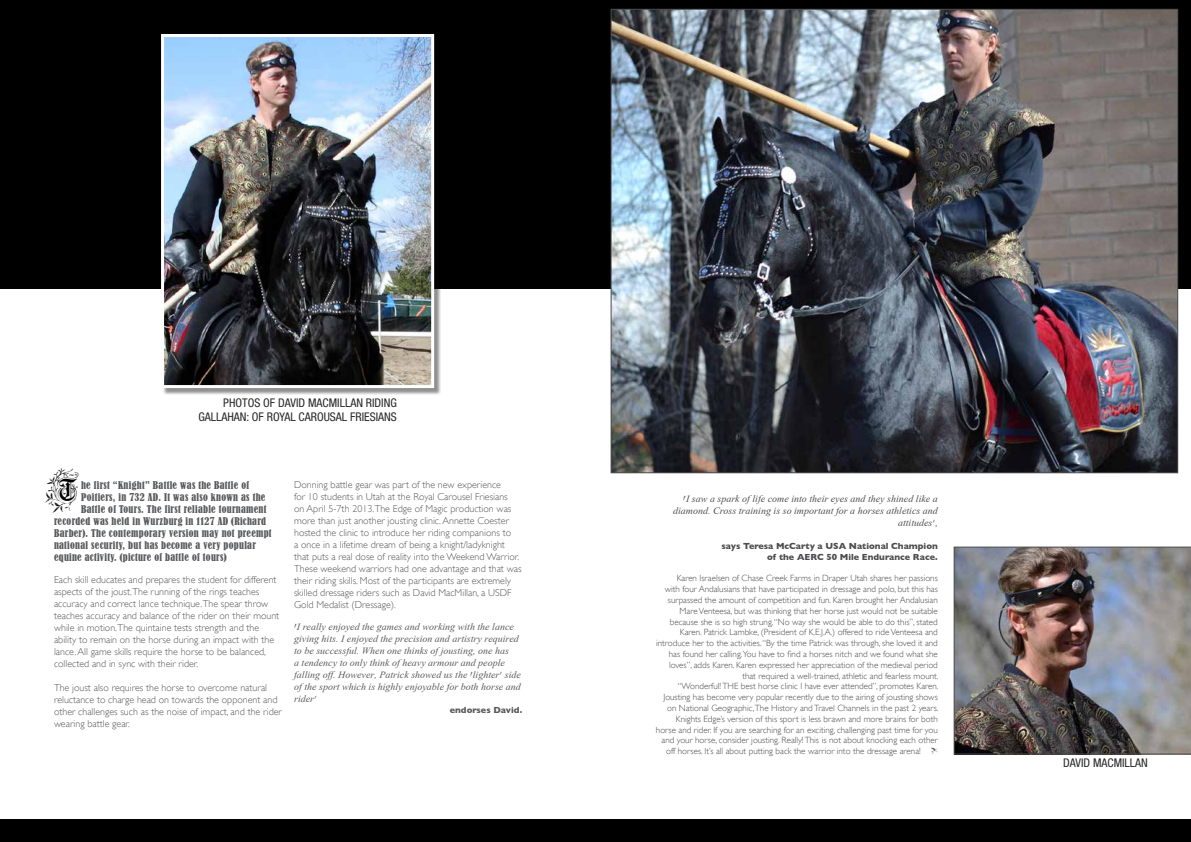
<style>
.page{position:relative;width:1191px;height:842px;background:#fff}
.page>*{position:absolute;margin:0;border:0;box-sizing:border-box;transform-origin:0 0}
.t1{font:46px "Foliar Initials";color:#000}
.t2{font:condensed 12px/14.4px "Helvetica Neue LT Std";color:#292829;text-align:right}
.t3{font:300 10px/12px "Gill Sans";color:#58595b}
.t4{font:condensed 10px "Bernard";letter-spacing:.03em;color:#58595b}
.t5{font:italic 10px "AHD Symbol";color:#58595b}
.t6{font:italic 10px "AHD Symbol";color:#4d4d4f}
.t7{font:300 9px/10.8px "Gill Sans";color:#4d4d4f;text-align:right}
.t8{font:700 9px/10.8px "Gill Sans";color:#4d4d4f;text-align:right}
.t9{font:700 9px "Gill Sans";color:#58595b}
.s1{font-family:"Mythical&Hoplite Noodgies";font-weight:400;color:#58595b}
</style>
<div class="page">
<div style="left:0;top:0;width:1191px;height:288px;background:#000"></div>
<img style="left:953px;top:547px;width:238px;height:207px">
<img style="left:613px;top:11px;width:563px;height:460px">
<div style="left:162px;top:35px;width:279px;height:360px;background:#000;opacity:.44"></div>
<img style="left:165px;top:38px;width:265px;height:346px">
<div style="left:161px;top:34px;width:273px;height:354px;border:3px solid #fff"></div>
<div style="left:0;top:819px;width:1191px;height:23px;background:#000"></div>
<h2 class="t2" style="left:198px;top:395px;width:200px">PHOTOS OF DAVID MACM ILLAN RIDING<br>GALLAHAN: OF ROYAL CAROUSAL FRIESIANS</h2>
<h1 class="t1" style="left:59px;top:468px;width:20px">T</h1>
<p class="t4" style="left:81px;top:479px;width:170px">he first “Knight” Battle was the Battle of</p>
<p class="t4" style="left:81px;top:491px;width:186px">Poitiers, in 732 AD. It was also known as the</p>
<p class="t4" style="left:81px;top:503px;width:187px">Battle of Tours. The first reliable tournament</p>
<p class="t4" style="left:54px;top:515px;width:213px">recorded was held in Wurzburg in 1127 AD (Richard</p>
<p class="t4" style="left:54px;top:527px;width:219px">Barber). The contemporary version may not preempt</p>
<p class="t4" style="left:54px;top:539px;width:203px">national security, but has become a very popular</p>
<p class="t4" style="left:54px;top:551px;width:174px">equine activity. (picture of battle of tours)</p>
<p class="t3" style="left:54px;top:574px;width:227px">Each skill educates and prepares the student for different aspects of the joust.The running of the rings teaches accuracy and correct lance technique.The spear throw teaches accuracy and balance of the rider on their mount while in motion.The quintaine tests strength and the ability to remain on the horse during an impact with the lance. All game skills require the horse to be balanced, collected and in sync with their rider.</p>
<p class="t3" style="left:54px;top:682px;width:229px">The joust also requires the horse to overcome natural reluctance to charge head on towards the opponent and other challenges such as the noise of impact, and the rider wearing battle gear.</p>
<p class="t3" style="left:294px;top:478px;width:229px">Donning battle gear was part of the new experience<br>for 10 students in Utah at the Royal Carousel Friesians<br>on April 5-7th 2013.The Edge of Magic production was more than just another jousting clinic. Annette Coester hosted the clinic to introduce her riding companions to<br>a once in a lifetime dream of being a knight/ladyknight that puts a real dose of reality into the Weekend Warrior.<br>These weekend warriors had one advantage and that was their riding skills. Most of the participants are extremely skilled dressage riders such as David MacMillan, a USDF Gold Medalist (Dressage).</p>
<p class="t5" style="left:316px;top:621px;width:31px">●● ■□</p>
<p class="t5" style="left:467px;top:621px;width:39px">▼ ▼ ● ■</p>
<p class="t5" style="left:416px;top:633px;width:31px">▲□■ ■</p>
<p class="t5" style="left:461px;top:633px;width:14px">▼▲▼</p>
<p class="t5" style="left:338px;top:645px;width:20px">▲▲ ◆●</p>
<p class="t5" style="left:380px;top:645px;width:110px">■ □■ ▼ ■ ▲ □ □◆▲▼ ■ □■</p>
<p class="t5" style="left:302px;top:657px;width:97px">▼ ■ ■ ▼□ □■● ▼ ■ □</p>
<p class="t5" style="left:417px;top:657px;width:55px">❖ □◆ ■</p>
<p class="t5" style="left:302px;top:669px;width:66px">●●■ □ ★□ ❖</p>
<p class="t5" style="left:390px;top:669px;width:36px">▼ ▲ □</p>
<p class="t5" style="left:444px;top:669px;width:16px">◆▲ ▼</p>
<p class="t5" style="left:294px;top:681px;width:47px">□ ▼ ▲□▼</p>
<p class="t5" style="left:371px;top:681px;width:53px">▲ ● ■ □</p>
<p class="t5" style="left:437px;top:681px;width:38px">● □ □▼</p>
<p class="t5" style="left:486px;top:681px;width:31px">□ ▲ ■</p>
<p class="t9" style="left:450px;top:705px;width:74px">endorses David.</p>
<p class="t6" style="left:772px;top:493px;width:42px">□ ■▼□ ▼</p>
<p class="t6" style="left:844px;top:493px;width:28px">▲ ■ ▼</p>
<p class="t6" style="left:887px;top:493px;width:33px">▲ ■ ●</p>
<p class="t6" style="left:723px;top:505px;width:70px">□▲▲ ▼ ■ ■ ▲ ▲□</p>
<p class="t6" style="left:809px;top:505px;width:36px">□▼■▼ □</p>
<p class="t6" style="left:862px;top:505px;width:71px">□▲▲ ▼●▼ ▲ ■</p>
<p class="t6" style="left:903px;top:517px;width:31px">▼▼▼◆ ▲</p>
<p class="t8" style="left:721px;top:540px;width:218px">says Teresa McCarty a USA National Champion of the AERC 50 Mile Endurance Race.</p>
<p class="t7" style="left:656px;top:573px;width:284px">Karen Israelsen of Chase Creek Farms in Draper Utah shares her passions<br>with four Andalusians that have participated in dressage and polo, but this has surpassed the amount of competition and fun. Karen brought her Andalusian Mare Venteesa, but was thinking that her horse just would not be suitable because she is so high strung. “No way she would be able to do this”, stated Karen. Patrick Lambke, (President of K.E.J.A.) offered to ride Venteesa and introduce her to the activities. “By the time Patrick was through, she loved it and has found her calling.You have to find a horses nitch and we found what she loves”, adds Karen. Karen expressed her appreciation of the medieval period that required a well-trained, athletic and fearless mount.<br>“Wonderful! THE best horse clinic I have ever attended”, promotes Karen.<br>Jousting has become very popular recently due to the airing of jousting shows on National Geographic,The History and Travel Channels in the past 2 years.<br>Knights Edge’s version of this sport is less brawn and more brains for both horse and rider. If you are searching for an exciting, challenging past time for you and your horse, consider jousting. Really! This is not about knocking each other off horses. It’s all about putting back the warrior into the dressage arena! <span class="s1">a</span></p>
<h2 class="t2" style="left:1063px;top:755px;width:86px">DAVID MACM ILLAN</h2>
</div>
